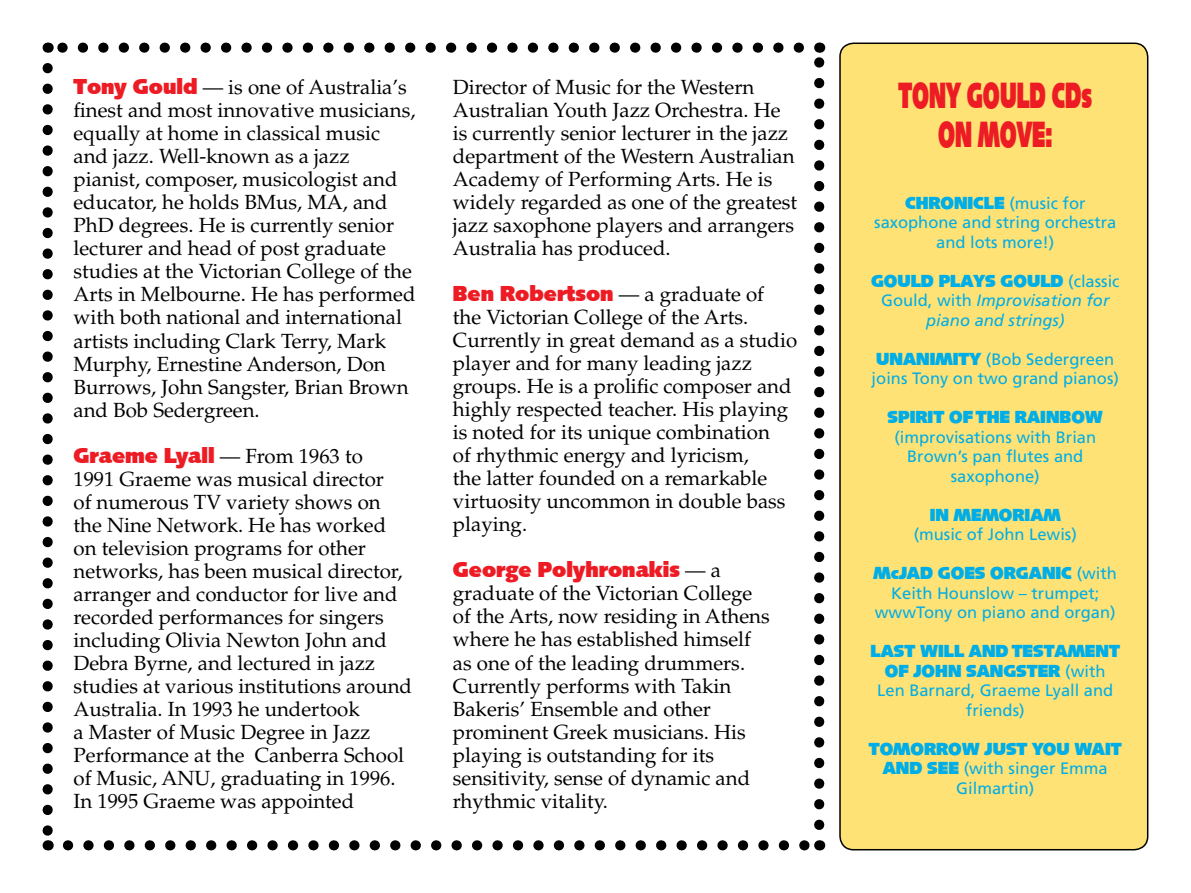
<style>
.page{position:relative;width:1191px;height:893px;background:#fff}
.page>*{position:absolute;margin:0;border:0;box-sizing:border-box;transform-origin:0 0}
.t1{font:34.5px/39px "Lansette Display S Si";color:#ed1c24;text-align:center;scale:.6 1}
.t2{font:20.4px/23.1px "Palatino";color:#000}
.t3{font:20.4px "Lansette Display S Si";color:#ed1c24}
.t4{font:16.5px/19.5px "Frutiger";color:#00aee7;text-align:center}
.t5{font:16.5px/19.5px "Lansette Display S Si";color:#00aee7;text-align:center}
.t6{font:italic 16.5px/19.5px "Frutiger";color:#00aee7;text-align:center}
.s1{font-family:"Lansette Display S Si";color:#ed1c24}
.s2{font-family:"Palatino";color:#000}
.s3{font-family:"Frutiger"}
.s4{font-style:normal}
.s5{font-family:"Lansette Display S Si"}
</style>
<div class="page">
<div style="left:840px;top:43px;width:307px;height:807px;background:#ffe275;border-radius:14px"></div>
<div style="left:839px;top:43px;width:309px;height:807px;border:2px solid #000;border-radius:14px"></div>
<svg style="left:68px;top:840px;width:741px;height:10px"></svg>
<svg style="left:58px;top:43px;width:741px;height:10px"></svg>
<svg style="left:43px;top:68px;width:10px;height:782px"></svg>
<svg style="left:814px;top:43px;width:10px;height:782px"></svg>
<p class="t2" style="left:73px;top:76px;width:344px"><span class="s1">Tony Gould</span> — is one of Australia’s finest and most innovative musicians, equally at home in classical music and jazz. Well-known as a jazz pianist, composer, musicologist and educator, he holds BMus, MA, and PhD degrees. He is currently senior lecturer and head of post graduate studies at the Victorian College of the Arts in Melbourne. He has performed with both national and international artists including Clark Terry, Mark Murphy, Ernestine Anderson, Don Burrows, John Sangster, Brian Brown and Bob Sedergreen.</p>
<p class="t3" style="left:73px;top:445px;width:291px">Graeme Lyall <span class="s2">— From 1963 to</span></p>
<p class="t2" style="left:73px;top:468px;width:340px">1991 Graeme was musical director<br>of numerous TV variety shows on the Nine Network. He has worked on television programs for other networks, has been musical director, arranger and conductor for live and recorded performances for singers including Olivia Newton John and Debra Byrne, and lectured in jazz studies at various institutions around Australia. In 1993 he undertook<br>a Master of Music Degree in Jazz Performance at the Canberra School of Music, ANU, graduating in 1996.<br>In 1995 Graeme was appointed</p>
<p class="t2" style="left:453px;top:76px;width:346px">Director of Music for the Western Australian Youth Jazz Orchestra. He is currently senior lecturer in the jazz department of the Western Australian Academy of Performing Arts. He is widely regarded as one of the greatest jazz saxophone players and arrangers Australia has produced.</p>
<p class="t3" style="left:453px;top:283px;width:313px">Ben Robertson <span class="s2">— a graduate of</span></p>
<p class="t2" style="left:453px;top:306px;width:346px">the Victorian College of the Arts.<br>Currently in great demand as a studio player and for many leading jazz groups. He is a prolific composer and highly respected teacher. His playing is noted for its unique combination<br>of rhythmic energy and lyricism,<br>the latter founded on a remarkable virtuosity uncommon in double bass playing.</p>
<p class="t3" style="left:453px;top:560px;width:270px">George Polyhronakis <span class="s2">— a</span></p>
<p class="t2" style="left:453px;top:582px;width:318px">graduate of the Victorian College of the Arts, now residing in Athens where he has established himself as one of the leading drummers.<br>Currently performs with Takin<br>Bakeris’ Ensemble and other prominent Greek musicians. His playing is outstanding for its sensitivity, sense of dynamic and rhythmic vitality.</p>
<h1 class="t1" style="left:898px;top:78px;width:324px">TONY GOULD CDs<br>ON MOVE:</h1>
<p class="t5" style="left:905px;top:194px;width:182px">CHRONICLE <span class="s3">(music for</span></p>
<p class="t4" style="left:874px;top:212px;width:244px">saxophone and string orchestra and lots more!)</p>
<p class="t5" style="left:871px;top:272px;width:250px">GOULD PLAYS GOULD <span class="s3">(classic</span></p>
<p class="t6" style="left:881px;top:290px;width:230px"><span class="s4">Gould, with</span> Improvisation for piano and strings)</p>
<p class="t4" style="left:871px;top:349px;width:249px;text-align:left"><span class="s5">UNANIMITY</span> (Bob Sedergreen joins Tony on two grand pianos)</p>
<p class="t5" style="left:887px;top:408px;width:217px">SPIRIT OF THE RAINBOW</p>
<p class="t4" style="left:894px;top:427px;width:203px">(improvisations with Brian<br>Brown’s pan flutes and saxophone)</p>
<p class="t5" style="left:929px;top:506px;width:132px">IN MEMORIAM</p>
<p class="t4" style="left:913px;top:524px;width:165px">(music of John Lewis)</p>
<p class="t5" style="left:873px;top:564px;width:245px">McJAD GOES ORGANIC <span class="s3">(with</span></p>
<p class="t4" style="left:875px;top:583px;width:242px">Keith Hounslow – trumpet; wwwTony on piano and organ)</p>
<p class="t5" style="left:870px;top:642px;width:251px">LAST WILL AND TESTAMENT<br>OF JOHN SANGSTER <span class="s3">(with</span></p>
<p class="t4" style="left:877px;top:680px;width:237px">Len Barnard, Graeme Lyall and friends)</p>
<p class="t5" style="left:868px;top:740px;width:254px">TOMORROW JUST YOU WAIT</p>
<p class="t4" style="left:883px;top:758px;width:226px"><span class="s5">AND SEE</span> (with singer Emma<br>Gilmartin)</p>
</div>
